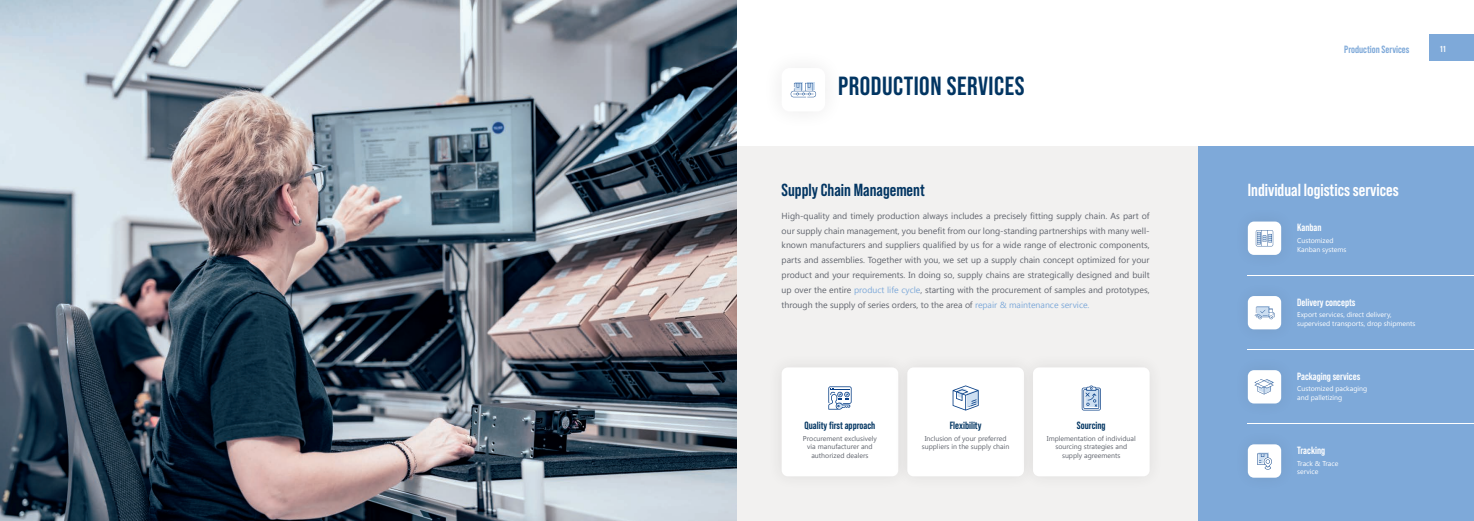
<style>
.page{position:relative;width:1474px;height:521px;background:#fff}
.page>*{position:absolute;margin:0;border:0;box-sizing:border-box;transform-origin:0 0}
.t1{font:700 26.25px "Bebas Neue Pro";letter-spacing:.02em;color:#023562}
.t2{font:700 17.5px "Bebas Neue Pro";color:#fff}
.t3{font:700 17.5px "Bebas Neue Pro";color:#023562}
.t4{font:700 10.5px "Bebas Neue Pro";color:#fff}
.t5{font:700 10.5px "Bebas Neue Pro";color:#023562}
.t6{font:700 10.5px "Bebas Neue Pro";color:#7ea9d9}
.t7{font:8.75px/14.9px "Segoe UI";color:#5f636c;text-align:justify}
.t8{font:700 8.75px "Bebas Neue Pro";color:#fff}
.t9{font:7px/8.8px "Segoe UI";color:#5f636c;text-align:center}
.t10{font:7px/8.8px "Segoe UI";color:#fff}
.s1{color:#7ea9d9}
</style>
<div class="page">
<div style="left:1429px;top:35px;width:44px;height:26px;background:#7ea9d9"></div>
<svg style="left:790px;top:83px;width:26px;height:14px"></svg>
<div style="left:737px;top:147px;width:736px;height:374px;background:#f2f1f0"></div>
<div style="left:1198px;top:147px;width:275px;height:374px;background:#7ea9d9"></div>
<div style="left:781px;top:367px;width:117px;height:109px;background:#fff;border-radius:6px"></div>
<div style="left:892px;top:353px;width:146px;height:138px;background:#231f20;opacity:.1"></div>
<div style="left:907px;top:367px;width:116px;height:109px;background:#fff;border-radius:6px"></div>
<div style="left:1018px;top:353px;width:146px;height:138px;background:#231f20;opacity:.1"></div>
<div style="left:1033px;top:367px;width:116px;height:109px;background:#fff;border-radius:6px"></div>
<svg style="left:828px;top:386px;width:23px;height:24px"></svg>
<svg style="left:952px;top:385px;width:26px;height:25px"></svg>
<svg style="left:1081px;top:385px;width:19px;height:25px"></svg>
<div style="left:1247px;top:370px;width:34px;height:33px;background:#fff;border-radius:6px"></div>
<div style="left:1247px;top:296px;width:34px;height:33px;background:#fff;border-radius:6px"></div>
<div style="left:1247px;top:221px;width:34px;height:34px;background:#fff;border-radius:6px"></div>
<div style="left:1247px;top:444px;width:34px;height:34px;background:#fff;border-radius:6px"></div>
<svg style="left:1256px;top:306px;width:13px;height:1px"></svg>
<svg style="left:1254px;top:307px;width:20px;height:12px"></svg>
<svg style="left:1254px;top:379px;width:20px;height:15px"></svg>
<svg style="left:1257px;top:452px;width:14px;height:17px"></svg>
<svg style="left:1255px;top:230px;width:18px;height:16px"></svg>
<hr style="left:1247px;top:275px;width:226px;height:1px;background:#fff">
<hr style="left:1247px;top:350px;width:226px;height:1px;background:#fff">
<hr style="left:1247px;top:423px;width:226px;height:1px;background:#fff">
<img style="left:0;top:0;width:737px;height:521px">
<h1 class="t1" style="left:838px;top:71px;width:188px">PRODUCTION SERVICES</h1>
<h2 class="t3" style="left:781px;top:180px;width:145px">Supply Chain Management</h2>
<p class="t7" style="left:781px;top:208px;width:369px">High-quality and timely production always includes a precisely fitting supply chain. As part of our supply chain management, you benefit from our long-standing partnerships with many well&shy;known manufacturers and suppliers qualified by us for a wide range of electronic components, parts and assemblies. Together with you, we set up a supply chain concept optimized for your product and your requirements. In doing so, supply chains are strategically designed and built up over the entire <span class="s1">product life cycle</span>, starting with the procurement of samples and prototypes, through the supply of series orders, to the area of <span class="s1">repair &amp; maintenance service.</span></p>
<p class="t5" style="left:804px;top:419px;width:72px">Quality first approach</p>
<p class="t9" style="left:803px;top:433px;width:75px">Procurement exclusively via manufacturer and authorized dealers</p>
<p class="t5" style="left:949px;top:419px;width:33px">Flexibility</p>
<p class="t9" style="left:921px;top:433px;width:89px">Inclusion of your preferred suppliers in the supply chain</p>
<p class="t5" style="left:1076px;top:419px;width:30px">Sourcing</p>
<p class="t9" style="left:1046px;top:433px;width:90px">Implementation of individual sourcing strategies and supply agreements</p>
<p class="t6" style="left:1344px;top:44px;width:67px">Production Services</p>
<p class="t8" style="left:1440px;top:44px;width:7px">11</p>
<h2 class="t2" style="left:1247px;top:180px;width:152px">Individual logistics services</h2>
<p class="t4" style="left:1297px;top:222px;width:26px">Kanban</p>
<p class="t10" style="left:1297px;top:236px;width:51px">Customized<br>Kanban systems</p>
<p class="t4" style="left:1297px;top:296px;width:60px">Delivery concepts</p>
<p class="t10" style="left:1297px;top:310px;width:120px">Export services, direct delivery, supervised transports, drop shipments</p>
<p class="t4" style="left:1297px;top:370px;width:65px">Packaging services</p>
<p class="t10" style="left:1297px;top:384px;width:72px">Customized packaging and palletizing</p>
<p class="t4" style="left:1297px;top:444px;width:30px">Tracking</p>
<p class="t10" style="left:1297px;top:458px;width:43px">Track &amp; Trace service</p>
</div>
